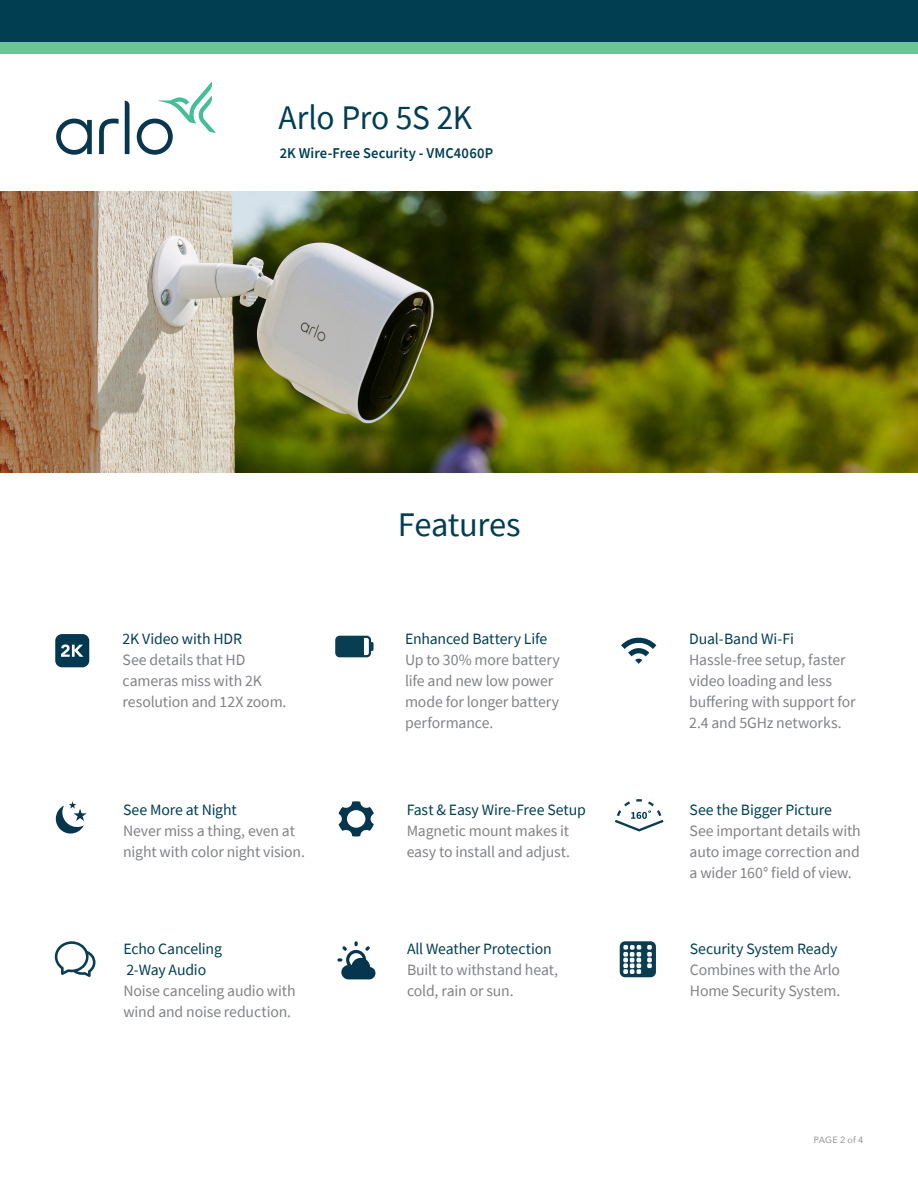
<style>
.page{position:relative;width:918px;height:1188px;background:#fff}
.page>*{position:absolute;margin:0;border:0;box-sizing:border-box;transform-origin:0 0}
.Arlo_Subhead{font:34.5px "Source Sans Pro";letter-spacing:-.01em;color:#013e52}
.Sub_Heads{font:15.75px/21px "Source Sans Pro";letter-spacing:-.01em;color:#808285}
.Sub_Heads-2{font:600 15px "Source Sans Pro";letter-spacing:.01em;color:#013e52}
.page__s{font:9px "Avenir Next";letter-spacing:.015em;color:#808285}
.s1{color:#013e52}
</style>
<div class="page">
<div style="left:0;top:0;width:918px;height:54px;background:#6dc597"></div>
<div style="left:0;top:0;width:918px;height:42px;background:#013e52"></div>
<svg style="left:56px;top:82px;width:160px;height:73px"></svg>
<img style="left:0;top:192px;width:918px;height:280px">
<svg style="left:337px;top:941px;width:38px;height:38px"></svg>
<svg style="left:55px;top:634px;width:34px;height:33px"></svg>
<svg style="left:621px;top:637px;width:35px;height:27px"></svg>
<svg style="left:335px;top:636px;width:39px;height:21px"></svg>
<svg style="left:56px;top:801px;width:31px;height:33px"></svg>
<svg style="left:339px;top:801px;width:35px;height:36px"></svg>
<svg style="left:615px;top:799px;width:49px;height:33px"></svg>
<svg style="left:55px;top:941px;width:40px;height:36px"></svg>
<div style="left:620px;top:941px;width:36px;height:36px;background:#093d51;border-radius:5px"></div>
<svg style="left:647px;top:945px;width:5px;height:23px"></svg>
<svg style="left:623px;top:945px;width:18px;height:29px"></svg>
<p class="Arlo_Subhead" style="left:279px;top:95px;width:195px">Arlo Pro 5S 2K</p>
<p class="Sub_Heads-2" style="left:280px;top:143px;width:215px">2K Wire-Free Security - VMC4060P</p>
<p class="Arlo_Subhead" style="left:398px;top:503px;width:124px">Features</p>
<p class="Sub_Heads" style="left:405px;top:628px;width:156px"><span class="s1">Enhanced Battery Life<br></span>Up to 30% more battery life and new low power mode for longer battery performance.</p>
<p class="Sub_Heads" style="left:123px;top:628px;width:165px"><span class="s1">2K Video with HDR<br></span>See details that HD cameras miss with 2K resolution and 12X zoom.</p>
<p class="Sub_Heads" style="left:689px;top:628px;width:168px"><span class="s1">Dual-Band Wi-Fi<br></span>Hassle-free setup, faster video loading and less buffering with support for<br>2.4 and 5GHz networks.</p>
<p class="Sub_Heads" style="left:123px;top:799px;width:183px"><span class="s1">See More at Night<br></span>Never miss a thing, even at night with color night vision.</p>
<p class="Sub_Heads" style="left:407px;top:799px;width:181px"><span class="s1">Fast &amp; Easy Wire-Free Setup<br></span>Magnetic mount makes it easy to install and adjust.</p>
<p class="Sub_Heads" style="left:690px;top:799px;width:173px"><span class="s1">See the Bigger Picture<br></span>See important details with auto image correction and a wider 160° field of view.</p>
<p class="Sub_Heads" style="left:123px;top:938px;width:174px"><span class="s1">Echo Canceling<br>2-Way Audio<br></span>Noise canceling audio with wind and noise reduction.</p>
<p class="Sub_Heads" style="left:690px;top:938px;width:152px"><span class="s1">Security System Ready<br></span>Combines with the Arlo<br>Home Security System.</p>
<p class="Sub_Heads" style="left:407px;top:938px;width:153px"><span class="s1">All Weather Protection<br></span>Built to withstand heat, cold, rain or sun.</p>
<p class="page__s" style="left:814px;top:1132px;width:51px">PAGE 2 of 4</p>
</div>
